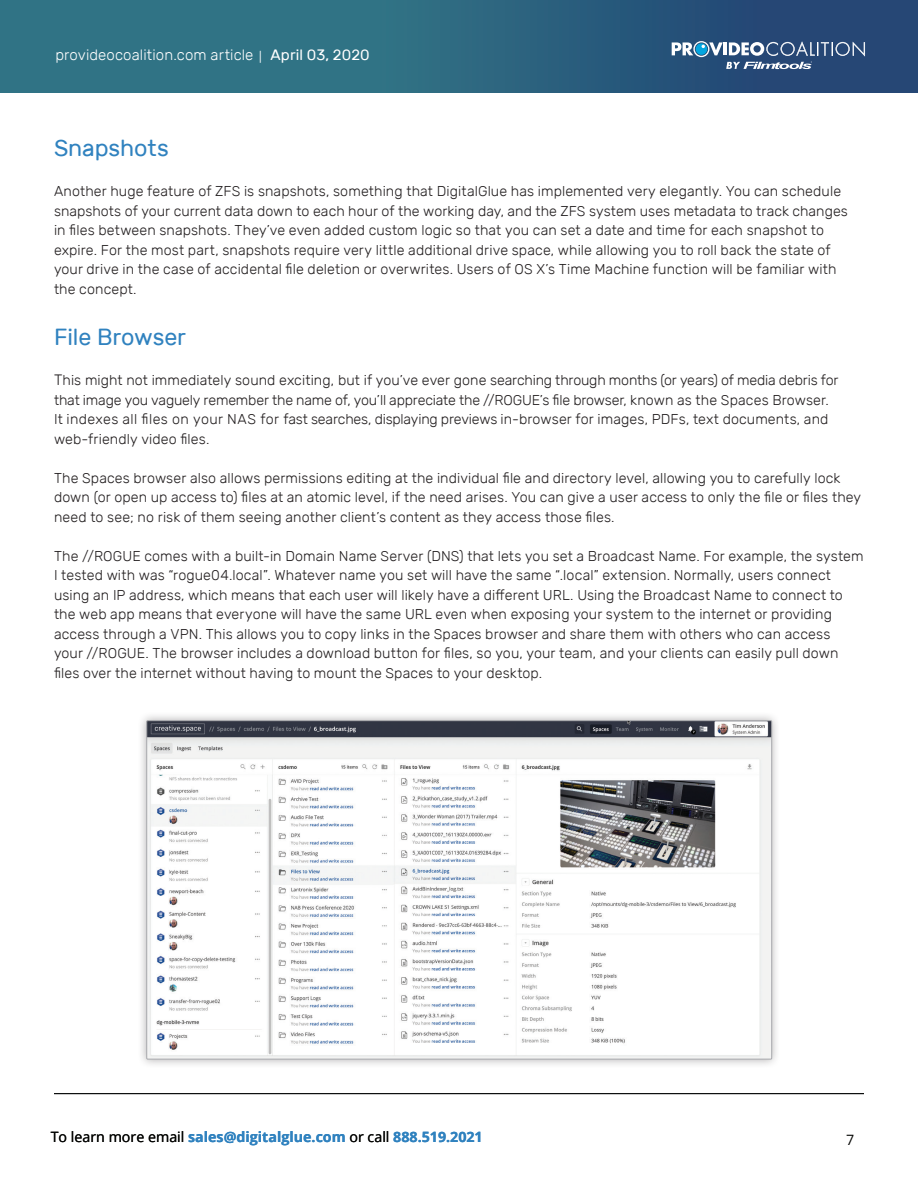
<style>
.page{position:relative;width:918px;height:1188px;background:#fff}
.page>*{position:absolute;margin:0;border:0;box-sizing:border-box;transform-origin:0 0}
.t1{font:23.25px "Rubik";letter-spacing:-.005em;color:#3082bf}
.t2{font:300 15px "Rubik";letter-spacing:.005em;color:#fff}
.t3{font:300 14.25px/19.5px "Rubik";letter-spacing:.005em;color:#231f20}
.t4{font:700 14.25px "Open Sans";color:#3082bf}
.t5{font:14.25px "Open Sans";color:#040503}
.s1{font-family:"Open Sans";font-weight:400;font-size:12px}
.s2{font-weight:400}
.s3{font-size:15px}
.s4{font-weight:400;color:#040503}
</style>
<div class="page">
<div style="left:0;top:0;width:918px;height:93px;background:linear-gradient(to right,#33808a,#244574)"></div>
<svg style="left:672px;top:41px;width:193px;height:28px;background:#587698"></svg>
<hr style="left:54px;top:1093px;width:810px;height:1px;background:#0b0d0d">
<div style="left:137px;top:711px;width:644px;height:357px;background:#231f20;opacity:.35"></div>
<img style="left:149px;top:723px;width:621px;height:334px">
<p class="t2" style="left:56px;top:47px;width:316px">provideocoalition.com article <span class="s1">|</span> <span class="s2">April 03, 2020</span></p>
<p class="t1" style="left:54px;top:136px;width:116px">Snapshots</p>
<p class="t3" style="left:54px;top:182px;width:795px">Another huge feature of ZFS is snapshots, something that DigitalGlue has implemented very elegantly. You can schedule snapshots of your current data down to each hour of the working day, and the ZFS system uses metadata to track changes in files between snapshots. They’ve even added custom logic so that you can set a date and time for each snapshot to expire. For the most part, snapshots require very little additional drive space, while allowing you to roll back the state of your drive in the case of accidental file deletion or overwrites. Users of OS X’s Time Machine function will be familiar with the concept.</p>
<p class="t1" style="left:54px;top:324px;width:134px">File Browser</p>
<p class="t3" style="left:54px;top:371px;width:786px"><span class="s3">T</span>his might not immediately sound exciting, but if you’ve ever gone searching through months (or years) of media debris for that image you vaguely remember the name of, you’ll appreciate the //ROGUE’s file browser, known as the Spaces Browser.<br>It indexes all files on your NAS for fast searches, displaying previews in-browser for images, PDFs, text documents, and web-friendly video files.</p>
<p class="t3" style="left:54px;top:468px;width:809px">The Spaces browser also allows permissions editing at the individual file and directory level, allowing you to carefully lock down (or open up access to) files at an atomic level, if the need arises. You can give a user access to only the file or files they need to see; no risk of them seeing another client’s content as they access those files.</p>
<p class="t3" style="left:54px;top:546px;width:811px">The //ROGUE comes with a built-in Domain Name Server (DNS) that lets you set a Broadcast Name. For example, the system I tested with was “rogue04.local”. Whatever name you set will have the same “.local” extension. Normally, users connect using an IP address, which means that each user will likely have a different URL. Using the Broadcast Name to connect to the web app means that everyone will have the same URL even when exposing your system to the internet or providing access through a VPN. This allows you to copy links in the Spaces browser and share them with others who can access<br>your //ROGUE. The browser includes a download button for files, so you, your team, and your clients can easily pull down files over the internet without having to mount the Spaces to your desktop.</p>
<p class="t4" style="left:51px;top:1126px;width:433px"><span class="s4">To learn more email</span> sales@digitalglue.com <span class="s4">or call</span> 888.519.2021</p>
<p class="t5" style="left:846px;top:1131px;width:10px">7</p>
</div>
